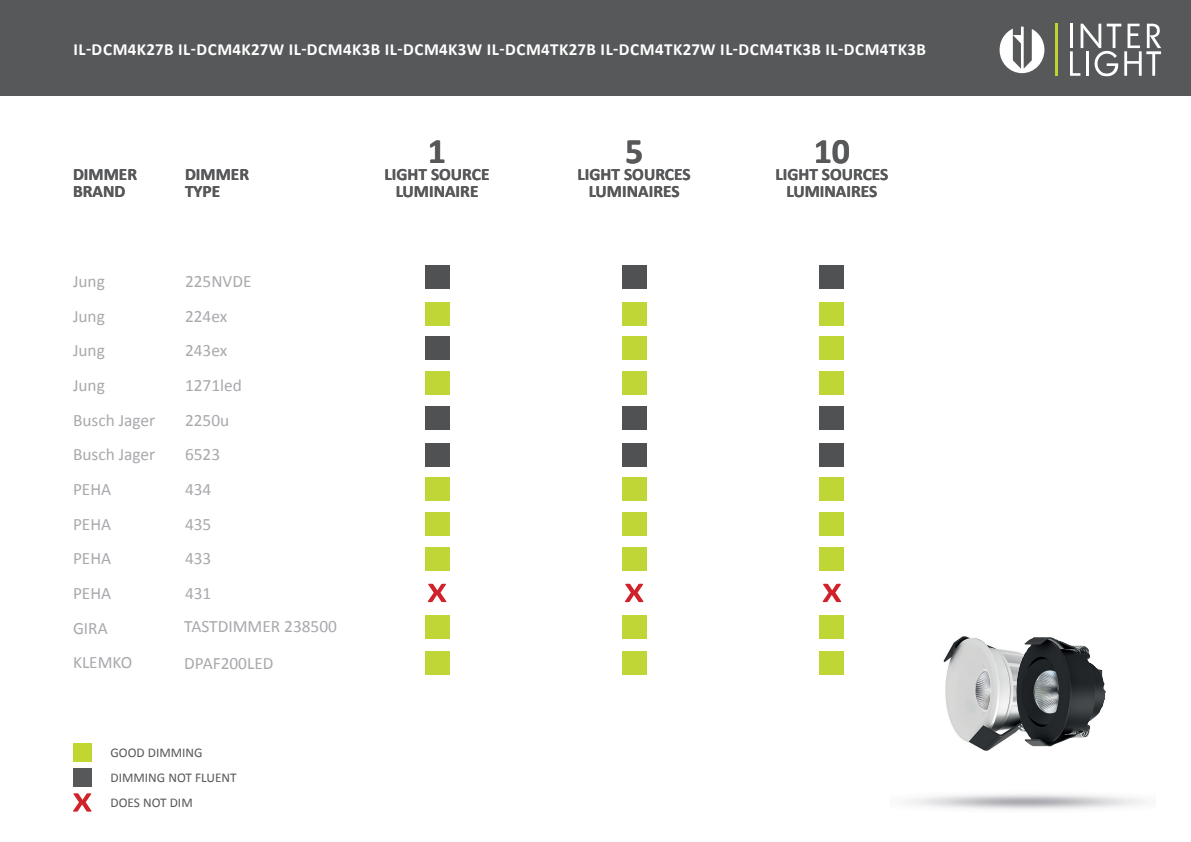
<style>
.page{position:relative;width:1191px;height:842px;background:#fff}
.page>*{position:absolute;margin:0;border:0;box-sizing:border-box;transform-origin:0 0}
.t1{font:700 36px "Calibri";color:#57585a}
.t2{font:17.3px/34.7px "Calibri";color:#a8a9ad}
.t3{font:700 17.3px/17px "Calibri";color:#57585a;text-align:center}
.t4{font:700 17px "Calibri";letter-spacing:.02em;color:#fff}
.t5{font:13.3px/25.7px "Calibri";color:#57585a}
</style>
<div class="page">
<div style="left:0;top:0;width:1191px;height:95px;background:#57585a"></div>
<div style="left:425px;top:336px;width:24px;height:24px;background:#4f5153"></div>
<div style="left:622px;top:336px;width:24px;height:24px;background:#c0d536"></div>
<div style="left:820px;top:336px;width:24px;height:24px;background:#c0d536"></div>
<div style="left:425px;top:477px;width:24px;height:24px;background:#c0d536"></div>
<div style="left:622px;top:477px;width:24px;height:24px;background:#c0d536"></div>
<div style="left:820px;top:477px;width:24px;height:24px;background:#c0d536"></div>
<div style="left:425px;top:547px;width:24px;height:23px;background:#c0d536"></div>
<div style="left:425px;top:615px;width:24px;height:24px;background:#c0d536"></div>
<div style="left:425px;top:651px;width:24px;height:24px;background:#c0d536"></div>
<div style="left:622px;top:547px;width:24px;height:23px;background:#c0d536"></div>
<div style="left:622px;top:615px;width:24px;height:24px;background:#c0d536"></div>
<div style="left:622px;top:651px;width:24px;height:24px;background:#c0d536"></div>
<div style="left:820px;top:547px;width:24px;height:23px;background:#c0d536"></div>
<div style="left:820px;top:615px;width:24px;height:24px;background:#c0d536"></div>
<div style="left:820px;top:651px;width:24px;height:24px;background:#c0d536"></div>
<div style="left:425px;top:302px;width:24px;height:23px;background:#c0d536"></div>
<div style="left:622px;top:302px;width:24px;height:23px;background:#c0d536"></div>
<div style="left:820px;top:302px;width:24px;height:23px;background:#c0d536"></div>
<div style="left:425px;top:443px;width:24px;height:24px;background:#4f5153"></div>
<div style="left:622px;top:443px;width:24px;height:24px;background:#4f5153"></div>
<div style="left:820px;top:443px;width:24px;height:24px;background:#4f5153"></div>
<div style="left:425px;top:265px;width:24px;height:24px;background:#4f5153"></div>
<div style="left:622px;top:265px;width:24px;height:24px;background:#4f5153"></div>
<div style="left:820px;top:265px;width:24px;height:24px;background:#4f5153"></div>
<div style="left:425px;top:406px;width:24px;height:24px;background:#4f5153"></div>
<div style="left:622px;top:406px;width:24px;height:24px;background:#4f5153"></div>
<div style="left:820px;top:406px;width:24px;height:24px;background:#4f5153"></div>
<div style="left:425px;top:371px;width:24px;height:24px;background:#c0d536"></div>
<div style="left:622px;top:371px;width:24px;height:24px;background:#c0d536"></div>
<div style="left:820px;top:371px;width:24px;height:24px;background:#c0d536"></div>
<div style="left:425px;top:512px;width:24px;height:24px;background:#c0d536"></div>
<div style="left:622px;top:512px;width:24px;height:24px;background:#c0d536"></div>
<div style="left:820px;top:512px;width:24px;height:24px;background:#c0d536"></div>
<svg style="left:428px;top:584px;width:18px;height:18px"></svg>
<svg style="left:625px;top:584px;width:18px;height:18px"></svg>
<svg style="left:822px;top:584px;width:19px;height:18px"></svg>
<img style="left:943px;top:636px;width:109px;height:115px">
<img style="left:1015px;top:637px;width:91px;height:109px">
<svg style="left:1070px;top:24px;width:91px;height:52px"></svg>
<hr style="left:1055px;top:24px;width:3px;height:52px;background:#bfd52e">
<svg style="left:999px;top:27px;width:45px;height:46px"></svg>
<svg style="left:73px;top:793px;width:19px;height:19px"></svg>
<div style="left:73px;top:744px;width:19px;height:18px;background:#c1d72f"></div>
<div style="left:73px;top:768px;width:19px;height:19px;background:#57585a"></div>
<p class="t4" style="left:73px;top:38px;width:854px">IL-DCM4K27B IL-DCM4K27W IL-DCM4K3B IL-DCM4K3W IL-DCM4TK27B IL-DCM4TK27W IL-DCM4TK3B IL-DCM4TK3B</p>
<p class="t3" style="left:73px;top:166px;width:66px;text-align:left">DIMMER<br>BRAND</p>
<p class="t3" style="left:185px;top:166px;width:66px;text-align:left">DIMMER<br>TYPE</p>
<p class="t2" style="left:73px;top:264px;width:84px">Jung<br>Jung<br>Jung<br>Jung<br>Busch Jager<br>Busch Jager<br>PEHA<br>PEHA<br>PEHA<br>PEHA<br>GIRA<br>KLEMKO</p>
<p class="t2" style="left:185px;top:264px;width:68px">225NVDE<br>224ex<br>243ex<br>1271led<br>2250u<br>6523<br>434<br>435<br>433<br>431</p>
<p class="t2" style="left:184px;top:608px;width:154px;line-height:37.3px">TASTDIMMER 238500<br>DPAF200LED</p>
<p class="t5" style="left:110px;top:739px;width:128px">GOOD DIMMING<br>DIMMING NOT FLUENT</p>
<p class="t5" style="left:110px;top:789px;width:84px">DOES NOT DIM</p>
<h1 class="t1" style="left:428px;top:128px;width:20px">1</h1>
<p class="t3" style="left:384px;top:166px;width:106px">LIGHT SOURCE<br>LUMINAIRE</p>
<h1 class="t1" style="left:625px;top:128px;width:20px">5</h1>
<p class="t3" style="left:577px;top:166px;width:114px">LIGHT SOURCES<br>LUMINAIRES</p>
<h1 class="t1" style="left:813px;top:128px;width:38px">10</h1>
<p class="t3" style="left:775px;top:166px;width:114px">LIGHT SOURCES<br>LUMINAIRES</p>
</div>
